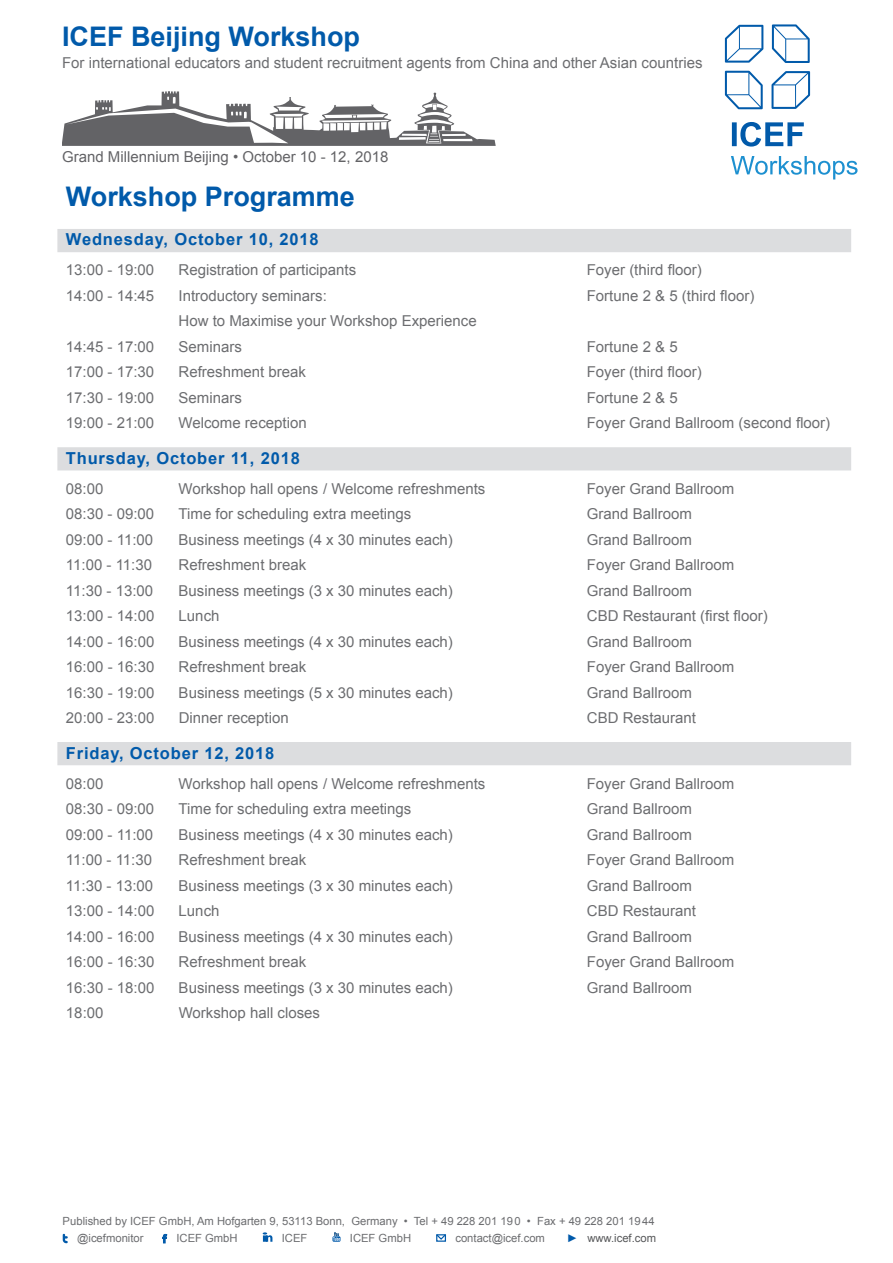
<style>
.page{position:relative;width:893px;height:1263px;background:#fff}
.page>*{position:absolute;margin:0;border:0;box-sizing:border-box;transform-origin:0 0}
.t1{font:700 27px "Arial";color:#015aaa}
.t2{font:700 16.5px "Arial";letter-spacing:.05em;color:#015aaa}
.t3{font:15px "Arial";color:#6c6d70}
.t4{font:15px "Arial";color:#636366}
.t5{font:11.25px/16.8px "Arial";color:#6c6d70}
.t6{font:11.25px "Arial";color:#57585a}
.s1{color:#015aaa}
</style>
<div class="page">
<svg style="left:62px;top:91px;width:434px;height:54px"></svg>
<div style="left:57px;top:229px;width:794px;height:23px;background:#dcdddf"></div>
<div style="left:57px;top:447px;width:794px;height:23px;background:#dcdddf"></div>
<div style="left:57px;top:742px;width:794px;height:23px;background:#dcdddf"></div>
<svg style="left:725px;top:25px;width:38px;height:38px"></svg>
<svg style="left:772px;top:24px;width:38px;height:39px"></svg>
<svg style="left:725px;top:71px;width:38px;height:38px"></svg>
<svg style="left:771px;top:71px;width:39px;height:38px"></svg>
<svg style="left:732px;top:122px;width:72px;height:25px"></svg>
<svg style="left:731px;top:156px;width:126px;height:23px"></svg>
<svg style="left:63px;top:1234px;width:5px;height:9px"></svg>
<svg style="left:162px;top:1233px;width:5px;height:10px"></svg>
<svg style="left:263px;top:1232px;width:9px;height:10px"></svg>
<svg style="left:332px;top:1232px;width:8px;height:10px"></svg>
<svg style="left:436px;top:1234px;width:10px;height:7px"></svg>
<h1 class="t1" style="left:62px;top:18px;width:300px">ICEF Beijing Workshop</h1>
<p class="t3" style="left:62px;top:53px;width:642px">For international educators and student recruitment agents from China and other Asian countries</p>
<p class="t4" style="left:62px;top:147px;width:328px">Grand Millennium Beijing • October 10 - 12, 2018</p>
<h1 class="t1" style="left:66px;top:178px;width:291px">Workshop Programme</h1>
<p class="t2" style="left:66px;top:229px;width:254px">Wednesday, October 10, 2018</p>
<p class="t3" style="left:66px;top:260px;width:90px">13:00 - 19:00</p>
<p class="t3" style="left:179px;top:260px;width:179px">Registration of participants</p>
<p class="t3" style="left:587px;top:260px;width:117px">Foyer (third floor)</p>
<p class="t3" style="left:66px;top:286px;width:90px">14:00 - 14:45</p>
<p class="t3" style="left:179px;top:286px;width:150px">Introductory seminars:</p>
<p class="t3" style="left:587px;top:286px;width:169px">Fortune 2 &amp; 5 (third floor)</p>
<p class="t3" style="left:179px;top:311px;width:300px">How to Maximise your Workshop Experience</p>
<p class="t3" style="left:66px;top:337px;width:90px">14:45 - 17:00</p>
<p class="t3" style="left:179px;top:337px;width:65px">Seminars</p>
<p class="t3" style="left:587px;top:337px;width:92px">Fortune 2 &amp; 5</p>
<p class="t3" style="left:66px;top:362px;width:90px">17:00 - 17:30</p>
<p class="t3" style="left:179px;top:362px;width:129px">Refreshment break</p>
<p class="t3" style="left:587px;top:362px;width:117px">Foyer (third floor)</p>
<p class="t3" style="left:66px;top:388px;width:90px">17:30 - 19:00</p>
<p class="t3" style="left:179px;top:388px;width:65px">Seminars</p>
<p class="t3" style="left:587px;top:388px;width:92px">Fortune 2 &amp; 5</p>
<p class="t3" style="left:66px;top:413px;width:90px">19:00 - 21:00</p>
<p class="t3" style="left:179px;top:413px;width:130px">Welcome reception</p>
<p class="t3" style="left:587px;top:413px;width:245px">Foyer Grand Ballroom (second floor)</p>
<p class="t2" style="left:66px;top:447px;width:236px">Thursday, October 11, 2018</p>
<p class="t3" style="left:66px;top:479px;width:39px">08:00</p>
<p class="t3" style="left:179px;top:479px;width:308px">Workshop hall opens / Welcome refreshments</p>
<p class="t3" style="left:587px;top:479px;width:149px">Foyer Grand Ballroom</p>
<p class="t3" style="left:66px;top:504px;width:90px">08:30 - 09:00</p>
<p class="t3" style="left:179px;top:504px;width:234px">Time for scheduling extra meetings</p>
<p class="t3" style="left:587px;top:504px;width:107px">Grand Ballroom</p>
<p class="t3" style="left:66px;top:530px;width:89px">09:00 - 11:00</p>
<p class="t3" style="left:179px;top:530px;width:276px">Business meetings (4 x 30 minutes each)</p>
<p class="t3" style="left:587px;top:530px;width:107px">Grand Ballroom</p>
<p class="t3" style="left:66px;top:555px;width:88px">11:00 - 11:30</p>
<p class="t3" style="left:179px;top:555px;width:129px">Refreshment break</p>
<p class="t3" style="left:587px;top:555px;width:149px">Foyer Grand Ballroom</p>
<p class="t3" style="left:66px;top:581px;width:89px">11:30 - 13:00</p>
<p class="t3" style="left:179px;top:581px;width:276px">Business meetings (3 x 30 minutes each)</p>
<p class="t3" style="left:587px;top:581px;width:107px">Grand Ballroom</p>
<p class="t3" style="left:66px;top:606px;width:90px">13:00 - 14:00</p>
<p class="t3" style="left:179px;top:606px;width:42px">Lunch</p>
<p class="t3" style="left:587px;top:606px;width:182px">CBD Restaurant (first floor)</p>
<p class="t3" style="left:66px;top:632px;width:90px">14:00 - 16:00</p>
<p class="t3" style="left:179px;top:632px;width:276px">Business meetings (4 x 30 minutes each)</p>
<p class="t3" style="left:587px;top:632px;width:107px">Grand Ballroom</p>
<p class="t3" style="left:66px;top:657px;width:90px">16:00 - 16:30</p>
<p class="t3" style="left:179px;top:657px;width:129px">Refreshment break</p>
<p class="t3" style="left:587px;top:657px;width:149px">Foyer Grand Ballroom</p>
<p class="t3" style="left:66px;top:683px;width:90px">16:30 - 19:00</p>
<p class="t3" style="left:179px;top:683px;width:276px">Business meetings (5 x 30 minutes each)</p>
<p class="t3" style="left:587px;top:683px;width:107px">Grand Ballroom</p>
<p class="t3" style="left:66px;top:708px;width:90px">20:00 - 23:00</p>
<p class="t3" style="left:179px;top:708px;width:112px">Dinner reception</p>
<p class="t3" style="left:587px;top:708px;width:111px">CBD Restaurant</p>
<p class="t2" style="left:66px;top:742px;width:210px">Friday, October 12, 2018</p>
<p class="t3" style="left:66px;top:773px;width:39px">08:00</p>
<p class="t3" style="left:179px;top:773px;width:308px">Workshop hall opens / Welcome refreshments</p>
<p class="t3" style="left:587px;top:773px;width:149px">Foyer Grand Ballroom</p>
<p class="t3" style="left:66px;top:799px;width:90px">08:30 - 09:00</p>
<p class="t3" style="left:179px;top:799px;width:234px">Time for scheduling extra meetings</p>
<p class="t3" style="left:587px;top:799px;width:107px">Grand Ballroom</p>
<p class="t3" style="left:66px;top:824px;width:89px">09:00 - 11:00</p>
<p class="t3" style="left:179px;top:824px;width:276px">Business meetings (4 x 30 minutes each)</p>
<p class="t3" style="left:587px;top:824px;width:107px">Grand Ballroom</p>
<p class="t3" style="left:66px;top:850px;width:88px">11:00 - 11:30</p>
<p class="t3" style="left:179px;top:850px;width:129px">Refreshment break</p>
<p class="t3" style="left:587px;top:850px;width:149px">Foyer Grand Ballroom</p>
<p class="t3" style="left:66px;top:875px;width:89px">11:30 - 13:00</p>
<p class="t3" style="left:179px;top:875px;width:276px">Business meetings (3 x 30 minutes each)</p>
<p class="t3" style="left:587px;top:875px;width:107px">Grand Ballroom</p>
<p class="t3" style="left:66px;top:901px;width:90px">13:00 - 14:00</p>
<p class="t3" style="left:179px;top:901px;width:42px">Lunch</p>
<p class="t3" style="left:587px;top:901px;width:111px">CBD Restaurant</p>
<p class="t3" style="left:66px;top:926px;width:90px">14:00 - 16:00</p>
<p class="t3" style="left:179px;top:926px;width:276px">Business meetings (4 x 30 minutes each)</p>
<p class="t3" style="left:587px;top:926px;width:107px">Grand Ballroom</p>
<p class="t3" style="left:66px;top:952px;width:90px">16:00 - 16:30</p>
<p class="t3" style="left:179px;top:952px;width:129px">Refreshment break</p>
<p class="t3" style="left:587px;top:952px;width:149px">Foyer Grand Ballroom</p>
<p class="t3" style="left:66px;top:977px;width:90px">16:30 - 18:00</p>
<p class="t3" style="left:179px;top:977px;width:276px">Business meetings (3 x 30 minutes each)</p>
<p class="t3" style="left:587px;top:977px;width:107px">Grand Ballroom</p>
<p class="t3" style="left:66px;top:1003px;width:39px">18:00</p>
<p class="t3" style="left:179px;top:1003px;width:143px">Workshop hall closes</p>
<p class="t5" style="left:77px;top:1213px;width:579px;text-indent:-14px">Published by ICEF GmbH, Am Hofgarten 9, 53113 Bonn, Germany • Tel + 49 228 201 190 • Fax + 49 228 201 1944 @icefmonitor</p>
<p class="t5" style="left:176px;top:1229px;width:63px">ICEF GmbH</p>
<p class="t5" style="left:282px;top:1229px;width:27px">ICEF</p>
<p class="t5" style="left:350px;top:1229px;width:63px">ICEF GmbH</p>
<p class="t5" style="left:455px;top:1229px;width:91px">contact@icef.com</p>
<p class="t6" style="left:567px;top:1230px;width:91px"><span class="s1">►</span> www.icef.com</p>
</div>
